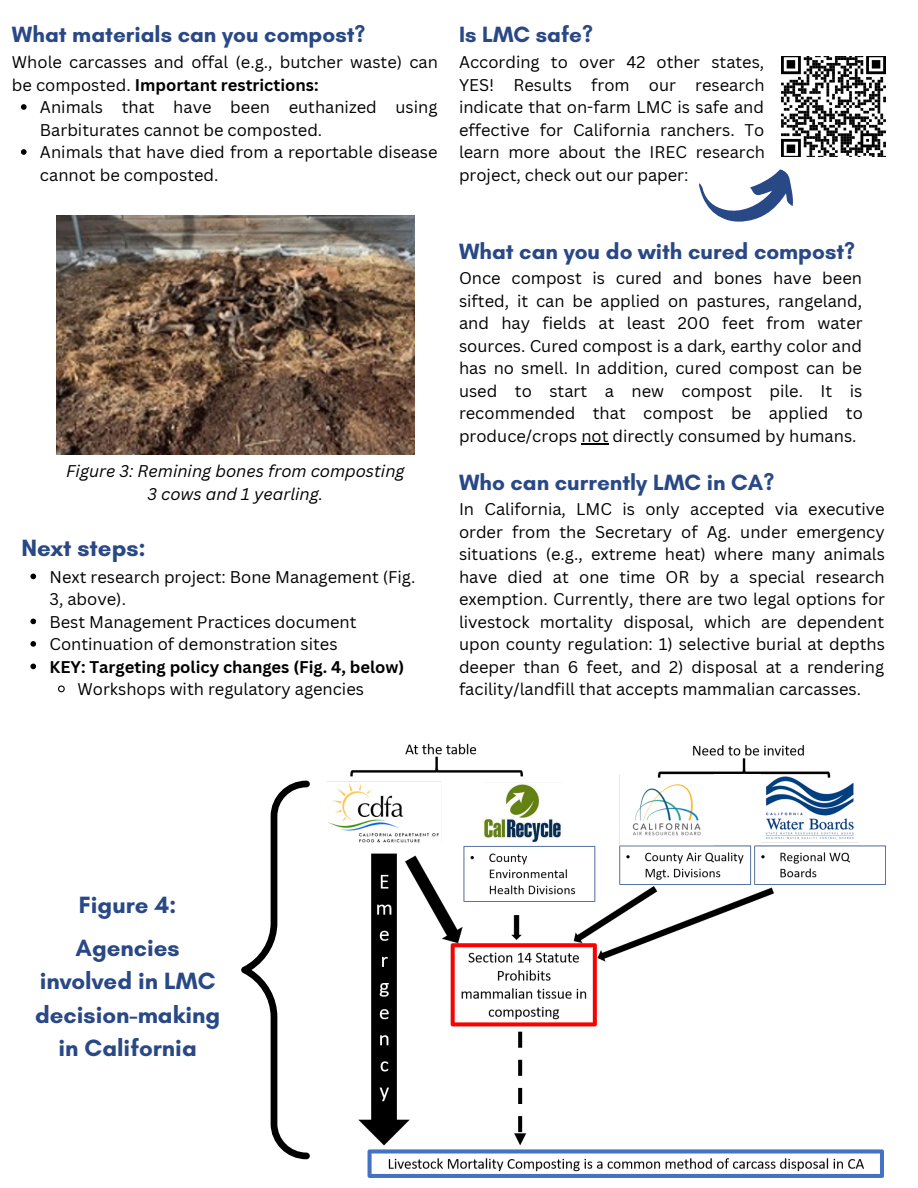
<style>
.page{position:relative;width:918px;height:1188px;background:#fff}
.page>*{position:absolute;margin:0;border:0;box-sizing:border-box;transform-origin:0 0}
.t1{font:700 24px/33.2px "Glacial Indifference";color:#294886;text-align:center}
.t2{font:700 22.5px "Glacial Indifference";color:#294886}
.t3{font:16.5px/22.5px "Canva Sans";color:#000}
.t4{font:italic 16.5px/22.5px "Canva Sans";color:#000;text-align:center}
.t5{font:700 16.5px "Canva Sans";color:#000}
.s1{font-weight:700}
</style>
<div class="page">
<img style="left:327px;top:743px;width:558px;height:435px">
<svg style="left:241px;top:781px;width:69px;height:378px"></svg>
<svg style="left:581px;top:443px;width:28px;height:1px"></svg>
<svg style="left:30px;top:574px;width:6px;height:5px"></svg>
<svg style="left:30px;top:619px;width:6px;height:5px"></svg>
<svg style="left:30px;top:641px;width:6px;height:6px"></svg>
<svg style="left:30px;top:664px;width:6px;height:5px"></svg>
<svg style="left:58px;top:685px;width:7px;height:8px"></svg>
<img style="left:782px;top:56px;width:103px;height:101px">
<svg style="left:699px;top:140px;width:106px;height:82px"></svg>
<svg style="left:21px;top:104px;width:6px;height:6px"></svg>
<svg style="left:21px;top:149px;width:6px;height:6px"></svg>
<img style="left:57px;top:215px;width:358px;height:240px">
<p class="t2" style="left:12px;top:21px;width:355px">What materials can you compost?</p>
<p class="t3" style="left:12px;top:51px;width:428px">Whole carcasses and offal (e.g., butcher waste) can be composted. <span class="s1">Important restrictions:</span></p>
<p class="t3" style="left:40px;top:96px;width:399px">Animals that have been euthanized using<br>Barbiturates cannot be composted.</p>
<p class="t3" style="left:40px;top:141px;width:399px">Animals that have died from a reportable disease cannot be composted.</p>
<p class="t2" style="left:459px;top:21px;width:136px">Is LMC safe?</p>
<p class="t3" style="left:459px;top:51px;width:308px;text-align:justify">According to over 42 other states, YES! Results from our research indicate that on-farm LMC is safe and effective for California ranchers. To learn more about the IREC research project, check out our paper:</p>
<p class="t4" style="left:66px;top:459px;width:340px">Figure 3: Remining bones from composting<br>3 cows and 1 yearling.</p>
<p class="t1" style="left:21px;top:531px;width:126px">Next steps:</p>
<p class="t3" style="left:49px;top:565px;width:367px">Next research project: Bone Management (Fig.<br>3, above).</p>
<p class="t3" style="left:49px;top:610px;width:309px">Best Management Practices document</p>
<p class="t3" style="left:49px;top:632px;width:290px">Continuation of demonstration sites</p>
<p class="t5" style="left:49px;top:655px;width:356px">KEY: Targeting policy changes (Fig. 4, below)</p>
<p class="t3" style="left:78px;top:677px;width:288px">Workshops with regulatory agencies</p>
<p class="t2" style="left:459px;top:238px;width:398px">What can you do with cured compost?</p>
<p class="t3" style="left:459px;top:267px;width:405px;text-align:justify">Once compost is cured and bones have been sifted, it can be applied on pastures, rangeland, and hay fields at least 200 feet from water sources. Cured compost is a dark, earthy color and has no smell. In addition, cured compost can be used to start a new compost pile. It is recommended that compost be applied to produce/crops not directly consumed by humans.</p>
<p class="t2" style="left:459px;top:468px;width:317px">Who can currently LMC in CA?</p>
<p class="t3" style="left:459px;top:497px;width:428px;text-align:justify">In California, LMC is only accepted via executive order from the Secretary of Ag. under emergency situations (e.g., extreme heat) where many animals have died at one time OR by a special research exemption. Currently, there are two legal options for livestock mortality disposal, which are dependent upon county regulation: 1) selective burial at depths deeper than 6 feet, and 2) disposal at a rendering facility/landfill that accepts mammalian carcasses.</p>
<p class="t1" style="left:79px;top:888px;width:99px">Figure 4:</p>
<p class="t1" style="left:35px;top:931px;width:187px">Agencies involved in LMC decision-making in California</p>
</div>
